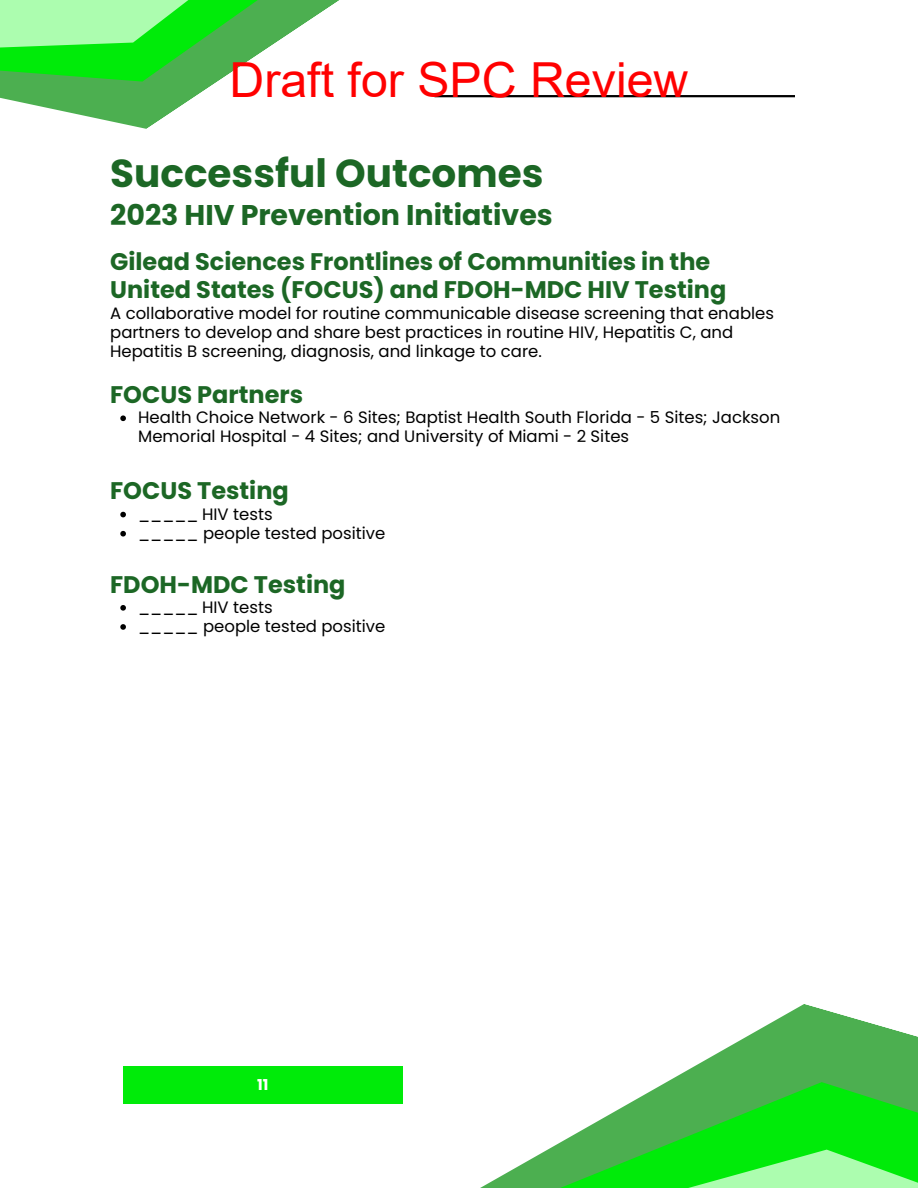
<style>
.page{position:relative;width:918px;height:1188px;background:#fff}
.page>*{position:absolute;margin:0;border:0;box-sizing:border-box;transform-origin:0 0}
.t1{font:48.3px "Arial";color:#f00}
.t2{font:700 39px "Poppins";color:#1c6725}
.t3{font:700 28.5px "Poppins";color:#1c6725}
.t4{font:700 24px/28.2px "Poppins";color:#1c6725}
.t5{font:16.5px/19.2px "Poppins";color:#000}
.t6{font:700 15px "Poppins";color:#fff}
</style>
<div class="page">
<svg style="left:0;top:0;width:494px;height:129px"></svg>
<hr style="left:435px;top:95px;width:360px;height:2px;background:#000">
<div style="left:123px;top:1066px;width:280px;height:38px;background:#00eb09"></div>
<svg style="left:480px;top:1016px;width:438px;height:172px"></svg>
<svg style="left:120px;top:415px;width:6px;height:6px"></svg>
<svg style="left:120px;top:512px;width:6px;height:5px"></svg>
<svg style="left:120px;top:531px;width:6px;height:6px"></svg>
<svg style="left:120px;top:605px;width:6px;height:6px"></svg>
<svg style="left:120px;top:624px;width:6px;height:6px"></svg>
<h1 class="t1" style="left:230px;top:47px;width:460px">Draft for SPC Review</h1>
<p class="t2" style="left:110px;top:146px;width:435px">Successful Outcomes</p>
<p class="t3" style="left:110px;top:195px;width:444px">2023 HIV Prevention Initiatives</p>
<p class="t4" style="left:110px;top:248px;width:618px">Gilead Sciences Frontlines of Communities in the<br>United States (FOCUS) and FDOH-MDC HIV Testing</p>
<p class="t5" style="left:110px;top:303px;width:665px">A collaborative model for routine communicable disease screening that enables partners to develop and share best practices in routine HIV, Hepatitis C, and<br>Hepatitis B screening, diagnosis, and linkage to care.</p>
<p class="t4" style="left:110px;top:381px;width:194px">FOCUS Partners</p>
<h2 class="t5" style="left:138px;top:408px;width:643px">Health Choice Network - 6 Sites; Baptist Health South Florida - 5 Sites; Jackson<br>Memorial Hospital - 4 Sites; and University of Miami - 2 Sites</h2>
<p class="t4" style="left:110px;top:477px;width:180px">FOCUS Testing</p>
<p class="t5" style="left:138px;top:504px;width:136px">_____ HIV tests</p>
<h2 class="t5" style="left:138px;top:523px;width:249px">_____ people tested positive</h2>
<p class="t4" style="left:110px;top:570px;width:237px">FDOH-MDC Testing</p>
<p class="t5" style="left:138px;top:598px;width:136px">_____ HIV tests</p>
<p class="t5" style="left:138px;top:617px;width:249px">_____ people tested positive</p>
<h1 class="t6" style="left:257px;top:1074px;width:13px">11</h1>
</div>
